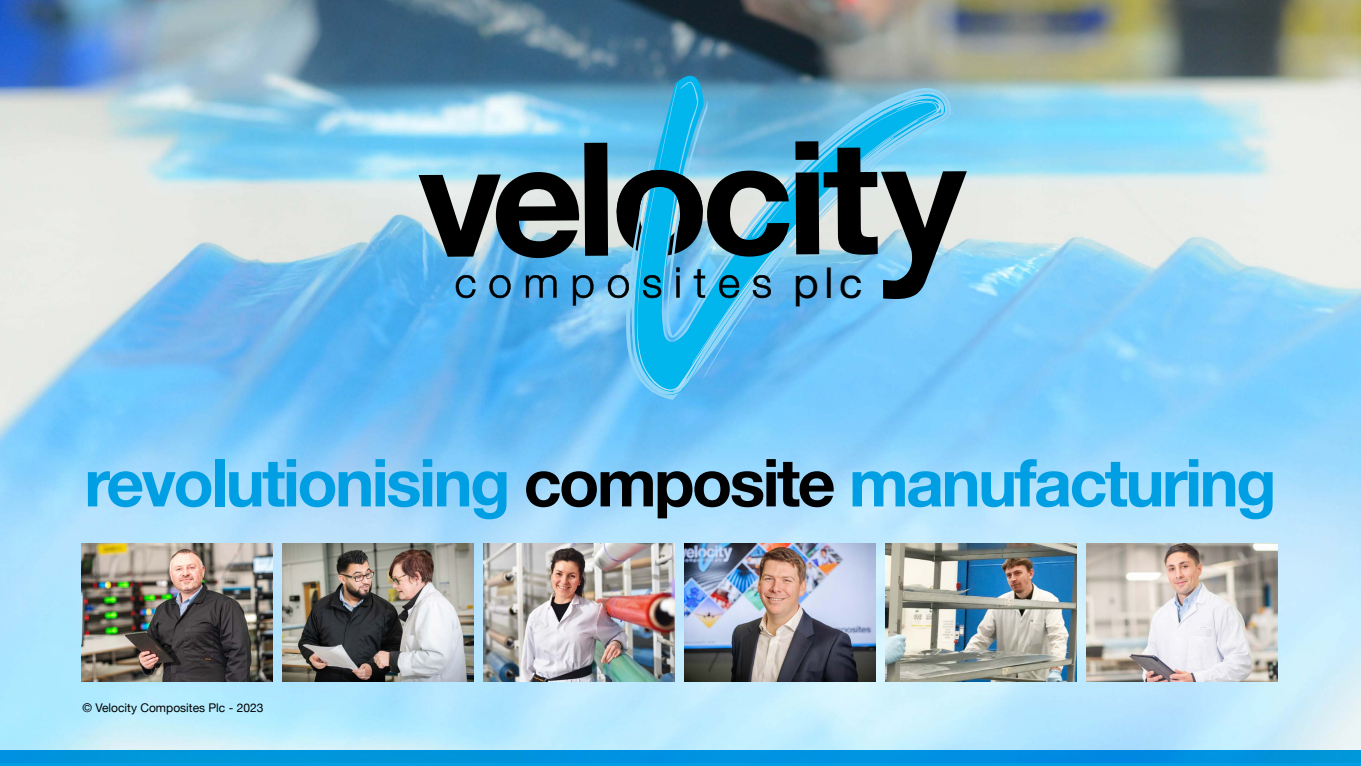
<style>
.page{position:relative;width:1361px;height:766px;background:#fff}
.page>*{position:absolute;margin:0;border:0;box-sizing:border-box;transform-origin:0 0}
.t1{font:700 66.2px "Helvetica Neue";letter-spacing:-.04em;color:#009fe3}
.t2{font:42.6px "Helvetica Neue";color:#000}
.t3{font:12px "Helvetica Neue";color:#000}
.s1{color:#000}
</style>
<div class="page">
<img style="left:0;top:0;width:1361px;height:750px">
<div style="left:0;top:750px;width:1361px;height:15px;background:#0093e1"></div>
<svg style="left:603px;top:57px;width:347px;height:357px;background:#6194b3"></svg>
<svg style="left:620px;top:78px;width:338px;height:322px;background:#629bbb"></svg>
<svg style="left:637px;top:83px;width:323px;height:316px;background:#65b9e6"></svg>
<svg style="left:418px;top:101px;width:549px;height:263px;background:#589bbc"></svg>
<img style="left:283px;top:543px;width:191px;height:138px">
<img style="left:483px;top:543px;width:192px;height:138px">
<img style="left:82px;top:543px;width:191px;height:138px">
<img style="left:1086px;top:543px;width:192px;height:138px">
<img style="left:885px;top:543px;width:192px;height:138px">
<img style="left:684px;top:543px;width:192px;height:138px">
<p class="t2" style="left:793px;top:252px;width:71px">plc</p>
<p class="t1" style="left:84px;top:430px;width:1193px">revolutionising <span class="s1">composite</span> manufacturing</p>
<p class="t3" style="left:83px;top:699px;width:182px">© Velocity Composites Plc - 2023</p>
</div>
